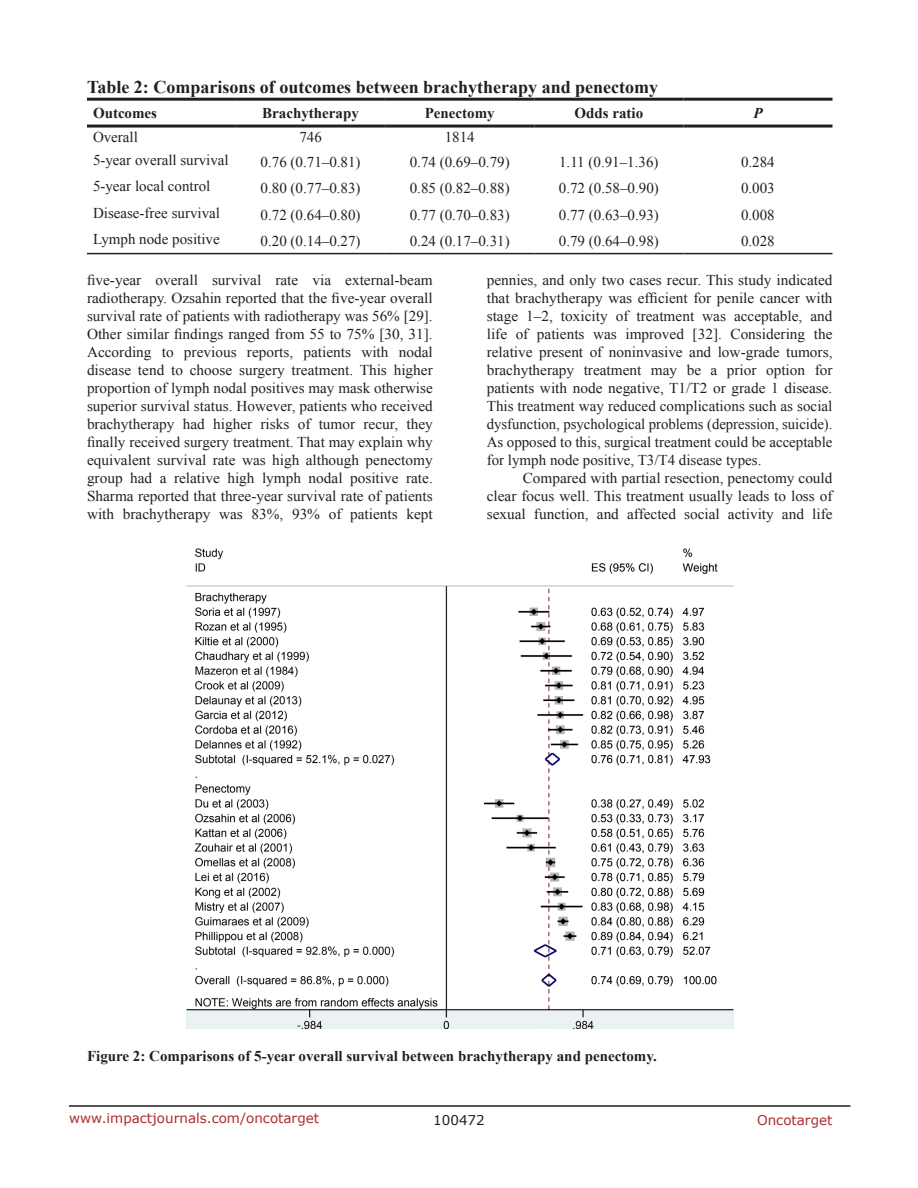
<style>
.page{position:relative;width:918px;height:1188px;background:#fff}
.page>*{position:absolute;margin:0;border:0;box-sizing:border-box;transform-origin:0 0}
.TableHeading{font:700 18px "Times New Roman";color:#231f20}
.BodyText{font:15px/18px "Times New Roman";color:#231f20;text-align:justify}
.TableText{font:15px "Times New Roman";color:#231f20}
.FigureText{font:700 15px "Times New Roman";color:#231f20}
.TableText-2{font:700 15px "Times New Roman";color:#231f20}
.TableText-3{font:italic 700 15px "Times New Roman";color:#231f20}
.t1{font:13.5px "Verdana";color:#ac2b31}
.t2{font:13.5px "Verdana";color:#231f20}
</style>
<div class="page">
<hr style="left:69px;top:1105px;width:781px;height:2px;background:#231f20">
<img style="left:186px;top:548px;width:547px;height:481px">
<hr style="left:87px;top:98px;width:149px;height:3px;background:#231f20">
<hr style="left:236px;top:98px;width:149px;height:3px;background:#231f20">
<hr style="left:385px;top:98px;width:149px;height:3px;background:#231f20">
<hr style="left:534px;top:98px;width:149px;height:3px;background:#231f20">
<hr style="left:683px;top:98px;width:150px;height:3px;background:#231f20">
<hr style="left:87px;top:125px;width:149px;height:3px;background:#231f20">
<hr style="left:236px;top:125px;width:149px;height:3px;background:#231f20">
<hr style="left:385px;top:125px;width:149px;height:3px;background:#231f20">
<hr style="left:534px;top:125px;width:149px;height:3px;background:#231f20">
<hr style="left:683px;top:125px;width:150px;height:3px;background:#231f20">
<hr style="left:87px;top:253px;width:149px;height:1px;background:#231f20">
<hr style="left:236px;top:253px;width:149px;height:1px;background:#231f20">
<hr style="left:385px;top:253px;width:149px;height:1px;background:#231f20">
<hr style="left:534px;top:253px;width:149px;height:1px;background:#231f20">
<hr style="left:683px;top:253px;width:150px;height:1px;background:#231f20">
<p class="TableHeading" style="left:87px;top:75px;width:573px">Table 2: Comparisons of outcomes between brachytherapy and penectomy</p>
<p class="TableText-2" style="left:93px;top:102px;width:66px">Outcomes</p>
<p class="TableText-2" style="left:262px;top:102px;width:98px">Brachytherapy</p>
<p class="TableText-2" style="left:425px;top:102px;width:71px">Penectomy</p>
<p class="TableText-2" style="left:574px;top:102px;width:70px">Odds ratio</p>
<p class="TableText-3" style="left:754px;top:102px;width:11px">P</p>
<p class="TableText" style="left:93px;top:127px;width:46px">Overall</p>
<p class="TableText" style="left:299px;top:127px;width:24px">746</p>
<p class="TableText" style="left:445px;top:127px;width:31px">1814</p>
<p class="TableText" style="left:93px;top:150px;width:137px">5-year overall survival</p>
<p class="TableText" style="left:261px;top:152px;width:101px">0.76 (0.71–0.81)</p>
<p class="TableText" style="left:410px;top:152px;width:101px">0.74 (0.69–0.79)</p>
<p class="TableText" style="left:559px;top:152px;width:101px">1.11 (0.91–1.36)</p>
<p class="TableText" style="left:741px;top:152px;width:35px">0.284</p>
<p class="TableText" style="left:93px;top:176px;width:119px">5-year local control</p>
<p class="TableText" style="left:261px;top:178px;width:101px">0.80 (0.77–0.83)</p>
<p class="TableText" style="left:410px;top:178px;width:101px">0.85 (0.82–0.88)</p>
<p class="TableText" style="left:559px;top:178px;width:101px">0.72 (0.58–0.90)</p>
<p class="TableText" style="left:741px;top:178px;width:35px">0.003</p>
<p class="TableText" style="left:93px;top:203px;width:129px">Disease-free survival</p>
<p class="TableText" style="left:261px;top:205px;width:101px">0.72 (0.64–0.80)</p>
<p class="TableText" style="left:410px;top:205px;width:101px">0.77 (0.70–0.83)</p>
<p class="TableText" style="left:559px;top:205px;width:101px">0.77 (0.63–0.93)</p>
<p class="TableText" style="left:741px;top:205px;width:35px">0.008</p>
<p class="TableText" style="left:93px;top:229px;width:128px">Lymph node positive</p>
<p class="TableText" style="left:261px;top:231px;width:101px">0.20 (0.14–0.27)</p>
<p class="TableText" style="left:410px;top:231px;width:101px">0.24 (0.17–0.31)</p>
<p class="TableText" style="left:559px;top:231px;width:101px">0.79 (0.64–0.98)</p>
<p class="TableText" style="left:741px;top:231px;width:35px">0.028</p>
<p class="BodyText" style="left:87px;top:271px;width:347px">five-year overall survival rate via external-beam radiotherapy. Ozsahin reported that the five-year overall survival rate of patients with radiotherapy was 56% [29].<br>Other similar findings ranged from 55 to 75% [30, 31].<br>According to previous reports, patients with nodal disease tend to choose surgery treatment. This higher proportion of lymph nodal positives may mask otherwise superior survival status. However, patients who received brachytherapy had higher risks of tumor recur, they finally received surgery treatment. That may explain why equivalent survival rate was high although penectomy group had a relative high lymph nodal positive rate.<br>Sharma reported that three-year survival rate of patients with brachytherapy was 83%, 93% of patients kept</p>
<p class="BodyText" style="left:487px;top:271px;width:347px">pennies, and only two cases recur. This study indicated that brachytherapy was efficient for penile cancer with stage 1–2, toxicity of treatment was acceptable, and life of patients was improved [32]. Considering the relative present of noninvasive and low-grade tumors, brachytherapy treatment may be a prior option for patients with node negative, T1/T2 or grade 1 disease.<br>This treatment way reduced complications such as social dysfunction, psychological problems (depression, suicide).<br>As opposed to this, surgical treatment could be acceptable for lymph node positive, T3/T4 disease types.</p>
<p class="BodyText" style="left:487px;top:469px;width:347px;text-indent:36px">Compared with partial resection, penectomy could clear focus well. This treatment usually leads to loss of sexual function, and affected social activity and life</p>
<p class="FigureText" style="left:87px;top:1046px;width:571px">Figure 2: Comparisons of 5-year overall survival between brachytherapy and penectomy.</p>
<p class="t1" style="left:69px;top:1109px;width:252px">www.impactjournals.com/oncotarget</p>
<p class="t2" style="left:433px;top:1111px;width:53px">100472</p>
<p class="t1" style="left:757px;top:1111px;width:77px">Oncotarget</p>
</div>
